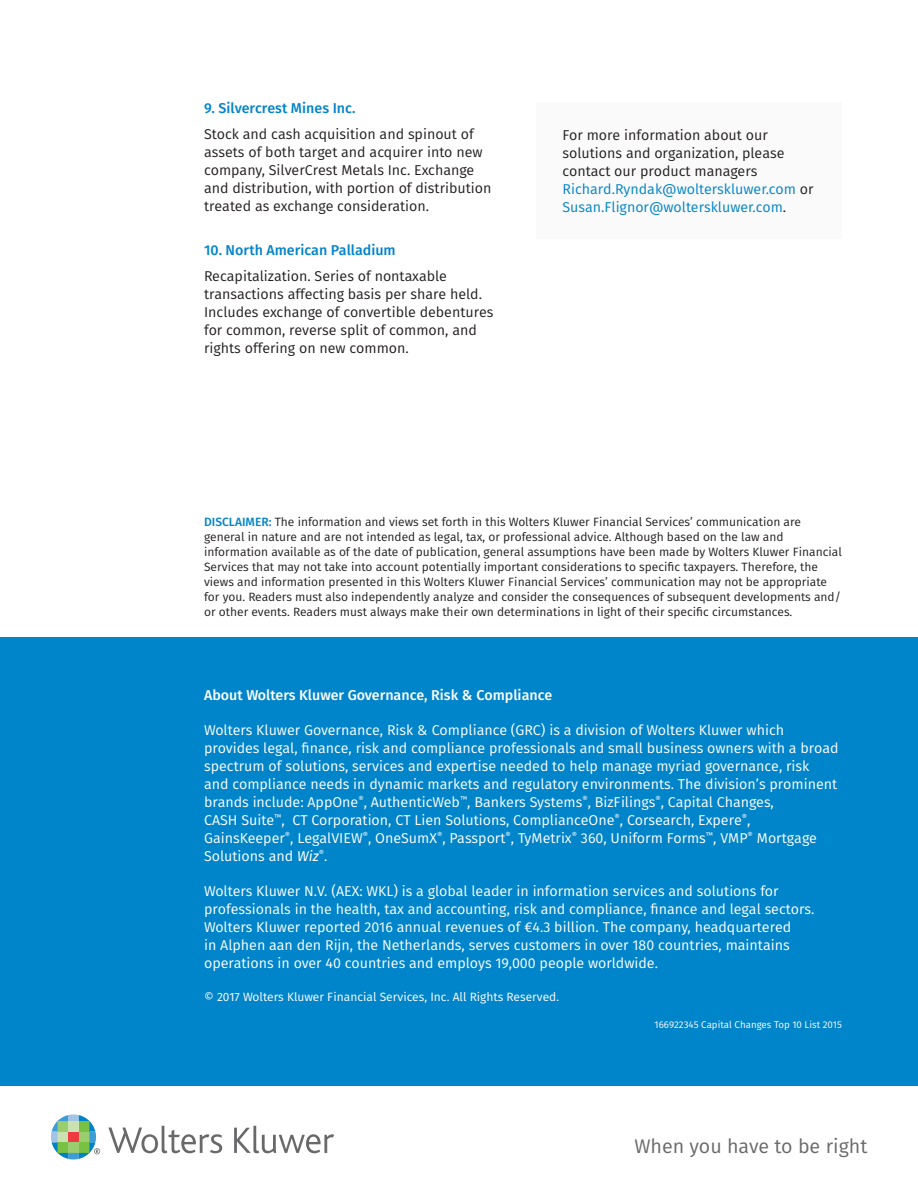
<style>
.page{position:relative;width:918px;height:1188px;background:#fff}
.page>*{position:absolute;margin:0;border:0;box-sizing:border-box;transform-origin:0 0}
.t1{font:19.65px "Fira Sans";color:#69696c}
.Text{font:14.25px/18px "Fira Sans";color:#fff}
.Text-2{font:14.25px/18px "Fira Sans";color:#231f20}
.Subhead{font:500 14.25px "Fira Sans";color:#0084ca}
.Text-3{font:500 14.25px "Fira Sans";color:#fff}
.Table_Text{font:12px/15px "Fira Sans";color:#231f20}
.Copyright{font:12px "Fira Sans";color:#fff}
.Product_Number{font:9.75px "Fira Sans";color:#fff}
.s1{color:#0084ca}
.s2{font-weight:500;color:#0084ca}
.s3{font-style:italic}
</style>
<div class="page">
<div style="left:0;top:638px;width:918px;height:448px;background:#0084ca"></div>
<svg style="left:108px;top:1126px;width:114px;height:27px"></svg>
<svg style="left:234px;top:1126px;width:100px;height:27px"></svg>
<svg style="left:51px;top:1114px;width:49px;height:46px"></svg>
<div style="left:536px;top:102px;width:305px;height:137px;background:#fafafa"></div>
<p class="Subhead" style="left:204px;top:98px;width:153px">9. Silvercrest Mines Inc.</p>
<p class="Text-2" style="left:204px;top:125px;width:289px">Stock and cash acquisition and spinout of assets of both target and acquirer into new company, SilverCrest Metals Inc. Exchange and distribution, with portion of distribution treated as exchange consideration.</p>
<p class="Subhead" style="left:204px;top:240px;width:193px">10. North American Palladium</p>
<p class="Text-2" style="left:204px;top:267px;width:291px">Recapitalization. Series of nontaxable transactions affecting basis per share held.<br>Includes exchange of convertible debentures for common, reverse split of common, and rights offering on new common.</p>
<p class="Text-2" style="left:563px;top:126px;width:253px">For more information about our solutions and organization, please contact our product managers <span class="s1">Richard.Ryndak@wolterskluwer.com</span> or <span class="s1">Susan.Flignor@wolterskluwer.com</span>.</p>
<p class="Table_Text" style="left:204px;top:514px;width:639px"><span class="s2">DISCLAIMER:</span> The information and views set forth in this Wolters Kluwer Financial Services’ communication are general in nature and are not intended as legal, tax, or professional advice. Although based on the law and information available as of the date of publication, general assumptions have been made by Wolters Kluwer Financial Services that may not take into account potentially important considerations to specific taxpayers. Therefore, the views and information presented in this Wolters Kluwer Financial Services’ communication may not be appropriate for you. Readers must also independently analyze and consider the consequences of subsequent developments and/ or other events. Readers must always make their own determinations in light of their specific circumstances.</p>
<p class="Text-3" style="left:204px;top:685px;width:350px">About Wolters Kluwer Governance, Risk &amp; Compliance</p>
<p class="Text" style="left:204px;top:721px;width:636px">Wolters Kluwer Governance, Risk &amp; Compliance (GRC) is a division of Wolters Kluwer which provides legal, finance, risk and compliance professionals and small business owners with a broad spectrum of solutions, services and expertise needed to help manage myriad governance, risk<br>and compliance needs in dynamic markets and regulatory environments. The division’s prominent brands include: AppOne<sup>®</sup>, AuthenticWeb<sup>™</sup>, Bankers Systems<sup>®</sup>, BizFilings<sup>®</sup>, Capital Changes,<br>CASH Suite<sup>™</sup>, CT Corporation, CT Lien Solutions, ComplianceOne<sup>®</sup>, Corsearch, Expere<sup>®</sup>, GainsKeeper<sup>®</sup>, LegalVIEW<sup>®</sup>, OneSumX<sup>®</sup>, Passport<sup>®</sup>, TyMetrix<sup>®</sup> 360, Uniform Forms<sup>™</sup>, VMP<sup>®</sup> Mortgage Solutions and <span class="s3">Wiz</span><sup>®</sup>.</p>
<p class="Text" style="left:204px;top:882px;width:612px">Wolters Kluwer N.V. (AEX: WKL) is a global leader in information services and solutions for professionals in the health, tax and accounting, risk and compliance, finance and legal sectors.<br>Wolters Kluwer reported 2016 annual revenues of €4.3 billion. The company, headquartered<br>in Alphen aan den Rijn, the Netherlands, serves customers in over 180 countries, maintains operations in over 40 countries and employs 19,000 people worldwide.</p>
<p class="Copyright" style="left:204px;top:988px;width:357px">© 2017 Wolters Kluwer Financial Services, Inc. All Rights Reserved.</p>
<p class="Product_Number" style="left:655px;top:1018px;width:189px">166922345 Capital Changes Top 10 List 2015</p>
<h1 class="t1" style="left:634px;top:1132px;width:235px">When you have to be right</h1>
</div>
